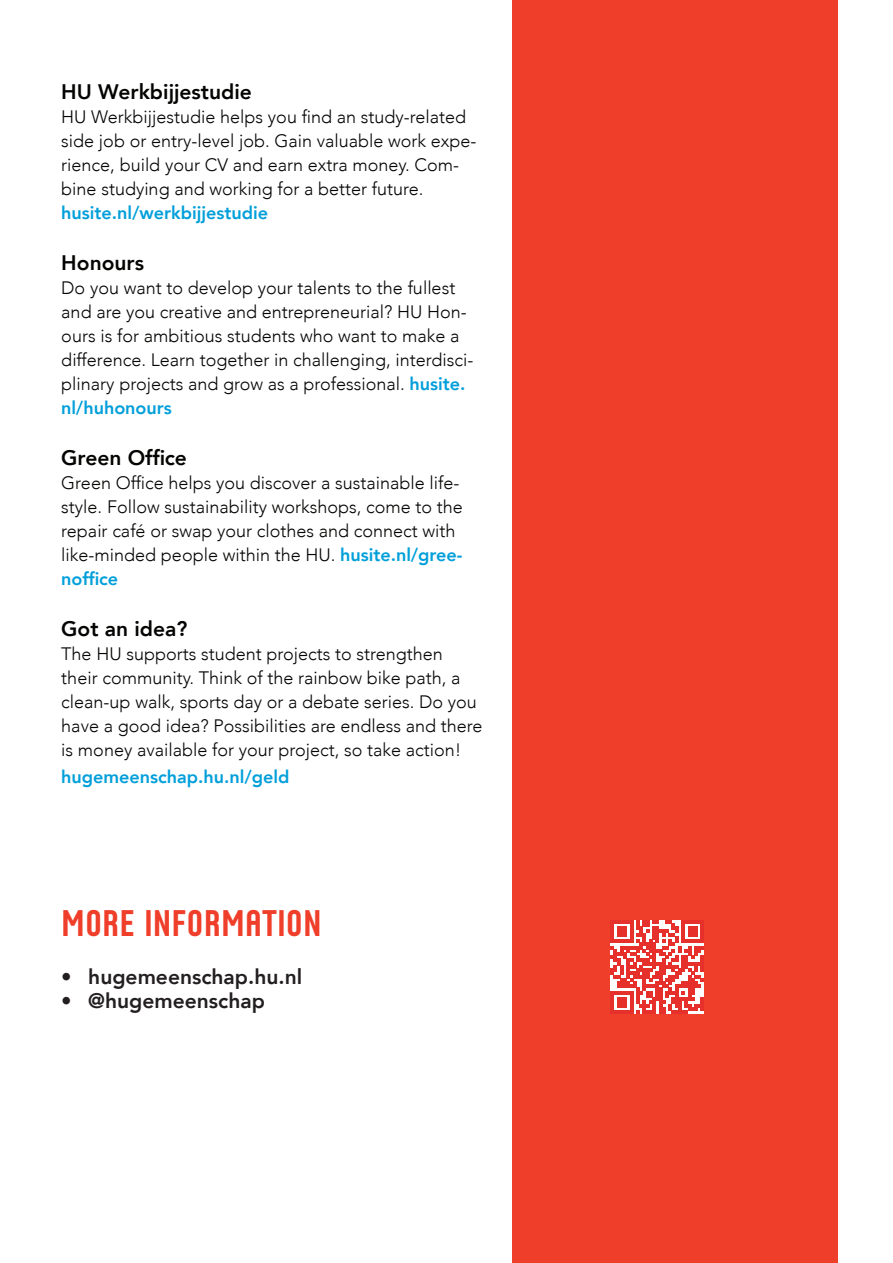
<style>
.page{position:relative;width:893px;height:1263px;background:#fff}
.page>*{position:absolute;margin:0;border:0;box-sizing:border-box;transform-origin:0 0}
.t1{font:37.5px "Husans";color:#ef3e29}
.t2{font:800 21px "Avenir";color:#040503}
.t3{font:800 21px "Avenir";color:#231f20}
.t4{font:300 18px/24px "Avenir";color:#040503}
.t5{font:800 18px "Avenir";color:#009fda}
.s1{font-weight:800;color:#009fda}
</style>
<div class="page">
<div style="left:512px;top:0;width:326px;height:1263px;background:#ef3e29"></div>
<svg style="left:611px;top:920px;width:93px;height:94px"></svg>
<p class="t2" style="left:61px;top:75px;width:192px">HU Werkbijjestudie</p>
<p class="t4" style="left:61px;top:105px;width:417px">HU Werkbijjestudie helps you find an study-related side job or entry-level job. Gain valuable work expe&shy;rience, build your CV and earn extra money. Com&shy;bine studying and working for a better future.</p>
<p class="t5" style="left:61px;top:199px;width:208px">husite.nl/werkbijjestudie</p>
<p class="t2" style="left:61px;top:246px;width:84px">Honours</p>
<p class="t4" style="left:61px;top:276px;width:414px">Do you want to develop your talents to the fullest and are you creative and entrepreneurial? HU Hon&shy;ours is for ambitious students who want to make a difference. Learn together in challenging, interdisci&shy;plinary projects and grow as a professional. <span class="s1">husite. nl/huhonours</span></p>
<p class="t2" style="left:61px;top:441px;width:127px">Green Office</p>
<p class="t4" style="left:61px;top:471px;width:403px">Green Office helps you discover a sustainable life&shy;style. Follow sustainability workshops, come to the repair café or swap your clothes and connect with like-minded people within the HU. <span class="s1">husite.nl/gree&shy;noffice</span></p>
<p class="t2" style="left:61px;top:612px;width:128px">Got an idea?</p>
<p class="t4" style="left:61px;top:642px;width:423px">The HU supports student projects to strengthen their community. Think of the rainbow bike path, a clean-up walk, sports day or a debate series. Do you have a good idea? Possibilities are endless and there is money available for your project, so take action!</p>
<p class="t5" style="left:61px;top:763px;width:230px">hugemeenschap.hu.nl/geld</p>
<p class="t1" style="left:61px;top:901px;width:262px">MORE INFORMATION</p>
<p class="t3" style="left:61px;top:960px;width:242px">• hugemeenschap.hu.nl</p>
<p class="t3" style="left:61px;top:984px;width:205px">• @hugemeenschap</p>
</div>
